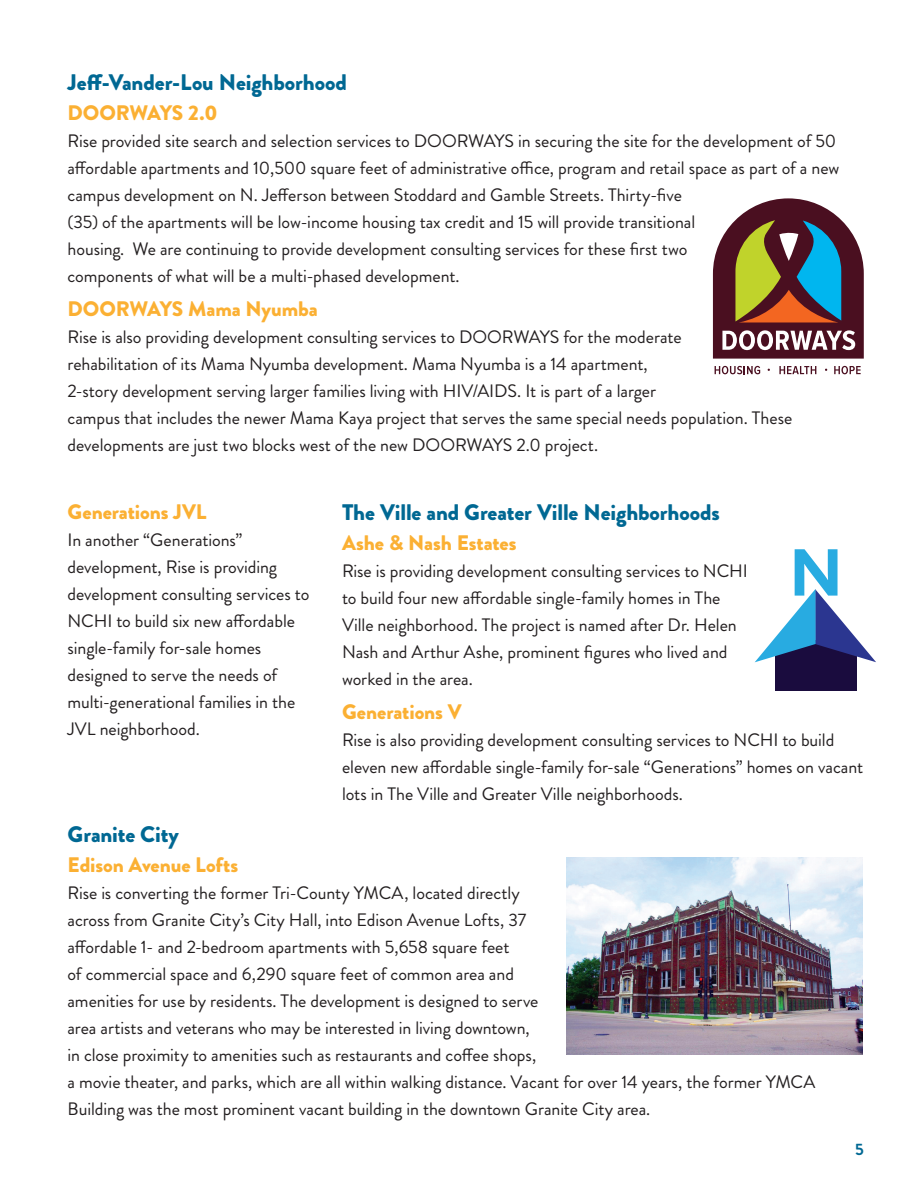
<style>
.page{position:relative;width:918px;height:1188px;background:#fff}
.page>*{position:absolute;margin:0;border:0;box-sizing:border-box;transform-origin:0 0}
.t1{font:63.9px "Myriad Pro";color:#28abe1;scale:1.22 1}
.t2{font:900 22.5px "Brandon Grotesque";letter-spacing:-.005em;color:#006893}
.t3{font:900 21px "Brandon Grotesque";letter-spacing:-.005em;color:#fbb033}
.t4{font:18px/27px "Brandon Grotesque";letter-spacing:-.005em;color:#231f20}
.t5{font:700 16.5px "Brandon Grotesque";color:#006893}
</style>
<div class="page">
<svg style="left:715px;top:366px;width:45px;height:8px"></svg>
<svg style="left:779px;top:366px;width:37px;height:8px"></svg>
<svg style="left:834px;top:366px;width:27px;height:8px"></svg>
<svg style="left:713px;top:198px;width:151px;height:161px"></svg>
<div style="left:775px;top:641px;width:81px;height:50px;background:#1a0c3e"></div>
<svg style="left:755px;top:549px;width:121px;height:113px"></svg>
<img style="left:567px;top:857px;width:296px;height:198px">
<p class="t2" style="left:68px;top:66px;width:281px">Jeff-Vander-Lou Neighborhood</p>
<p class="t3" style="left:68px;top:98px;width:151px">DOORWAYS 2.0</p>
<p class="t4" style="left:68px;top:128px;width:773px">Rise provided site search and selection services to DOORWAYS in securing the site for the development of 50 affordable apartments and 10,500 square feet of administrative office, program and retail space as part of a new campus development on N. Jefferson between Stoddard and Gamble Streets. Thirty-five<br>(35) of the apartments will be low-income housing tax credit and 15 will provide transitional<br>housing. We are continuing to provide development consulting services for these first two<br>components of what will be a multi-phased development.</p>
<p class="t3" style="left:68px;top:294px;width:252px">DOORWAYS Mama Nyumba</p>
<p class="t4" style="left:68px;top:324px;width:726px">Rise is also providing development consulting services to DOORWAYS for the moderate<br>rehabilitation of its Mama Nyumba development. Mama Nyumba is a 14 apartment,<br>2-story development serving larger families living with HIV/AIDS. It is part of a larger<br>campus that includes the newer Mama Kaya project that serves the same special needs population. These developments are just two blocks west of the new DOORWAYS 2.0 project.</p>
<p class="t3" style="left:68px;top:496px;width:141px">Generations JVL</p>
<p class="t4" style="left:68px;top:526px;width:243px">In another “Generations” development, Rise is providing development consulting services to<br>NCHI to build six new affordable single-family for-sale homes designed to serve the needs of multi-generational families in the<br>JVL neighborhood.</p>
<p class="t2" style="left:342px;top:496px;width:380px">The Ville and Greater Ville Neighborhoods</p>
<p class="t3" style="left:342px;top:528px;width:176px">Ashe &amp; Nash Estates</p>
<p class="t4" style="left:342px;top:557px;width:407px">Rise is providing development consulting services to NCHI to build four new affordable single-family homes in The Ville neighborhood. The project is named after Dr. Helen Nash and Arthur Ashe, prominent figures who lived and worked in the area.</p>
<p class="t3" style="left:342px;top:696px;width:121px">Generations V</p>
<p class="t4" style="left:342px;top:726px;width:523px">Rise is also providing development consulting services to NCHI to build eleven new affordable single-family for-sale “Generations” homes on vacant lots in The Ville and Greater Ville neighborhoods.</p>
<h1 class="t1" style="left:790px;top:533px;width:44px">N</h1>
<p class="t2" style="left:68px;top:818px;width:113px">Granite City</p>
<p class="t3" style="left:68px;top:850px;width:172px">Edison Avenue Lofts</p>
<p class="t4" style="left:68px;top:879px;width:750px">Rise is converting the former Tri-County YMCA, located directly<br>across from Granite City’s City Hall, into Edison Avenue Lofts, 37<br>affordable 1- and 2-bedroom apartments with 5,658 square feet<br>of commercial space and 6,290 square feet of common area and<br>amenities for use by residents. The development is designed to serve<br>area artists and veterans who may be interested in living downtown,<br>in close proximity to amenities such as restaurants and coffee shops,<br>a movie theater, and parks, which are all within walking distance. Vacant for over 14 years, the former YMCA Building was the most prominent vacant building in the downtown Granite City area.</p>
<p class="t5" style="left:855px;top:1138px;width:10px">5</p>
</div>
